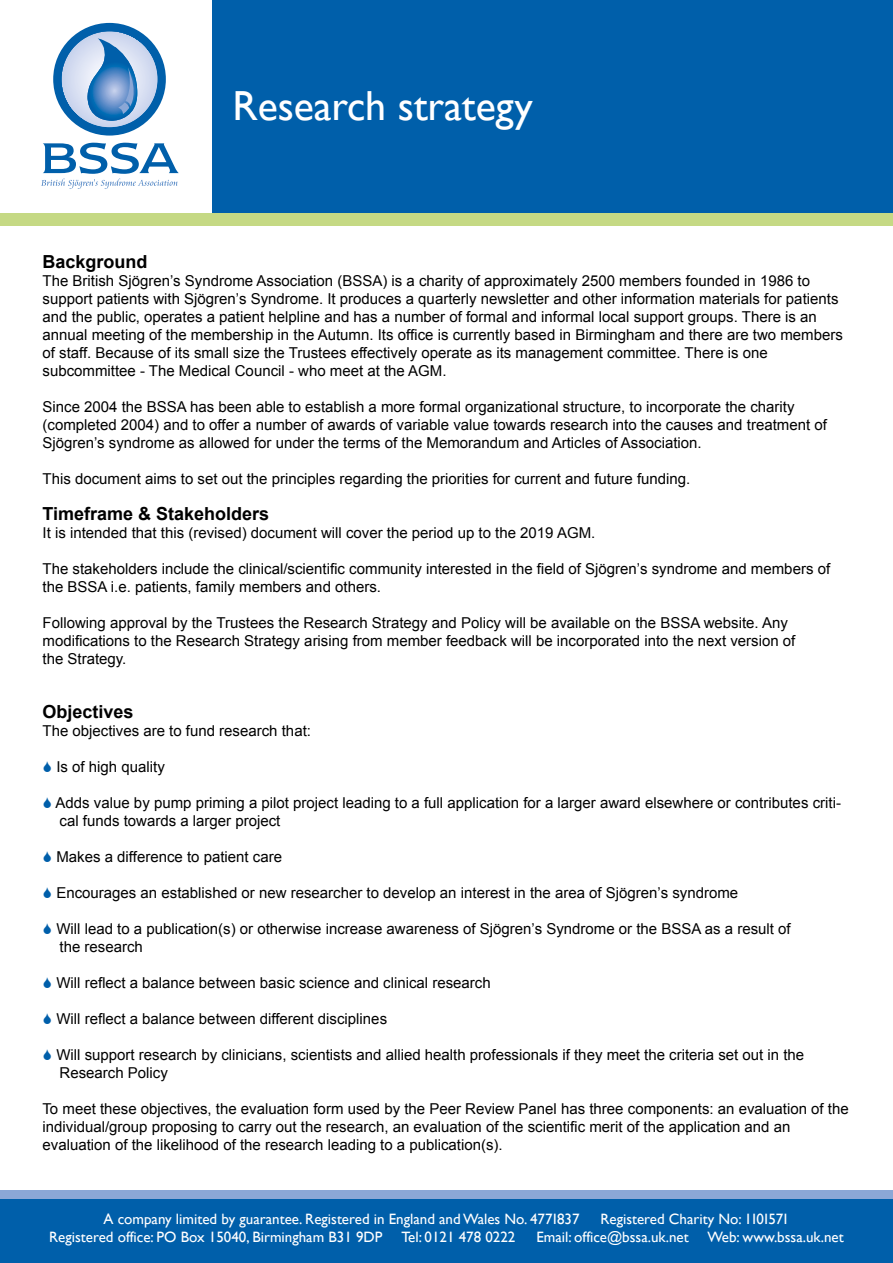
<style>
.page{position:relative;width:893px;height:1263px;background:#fff}
.page>*{position:absolute;margin:0;border:0;box-sizing:border-box;transform-origin:0 0}
.t1{font:42px "Gill Sans";letter-spacing:-.005em;color:#fff}
.t2{font:700 18px "Arial";color:#000}
.t3{font:15px/18px "Arial";color:#000}
.t4{font:15px "Gill Sans";color:#fff}
</style>
<div class="page">
<div style="left:53px;top:23px;width:113px;height:113px;background:#005faa;border-radius:50%"></div>
<svg style="left:62px;top:31px;width:95px;height:96px;background:#cfd9ef"></svg>
<svg style="left:87px;top:38px;width:52px;height:83px"></svg>
<svg style="left:118px;top:103px;width:11px;height:11px"></svg>
<svg style="left:41px;top:143px;width:138px;height:46px"></svg>
<div style="left:213px;top:0;width:680px;height:213px;background:#005faa"></div>
<div style="left:0;top:213px;width:893px;height:12px;background:#c5d984"></div>
<div style="left:0;top:1199px;width:893px;height:64px;background:#005faa"></div>
<div style="left:0;top:1191px;width:893px;height:8px;background:#8ba7d6"></div>
<h1 class="t1" style="left:232px;top:81px;width:302px">Research strategy</h1>
<p class="t2" style="left:43px;top:250px;width:107px">Background</p>
<p class="t3" style="left:43px;top:272px;width:802px">The British Sjögren’s Syndrome Association (BSSA) is a charity of approximately 2500 members founded in 1986 to support patients with Sjögren’s Syndrome. It produces a quarterly newsletter and other information materials for patients and the public, operates a patient helpline and has a number of formal and informal local support groups. There is an annual meeting of the membership in the Autumn. Its office is currently based in Birmingham and there are two members of staff. Because of its small size the Trustees effectively operate as its management committee. There is one subcommittee - The Medical Council - who meet at the AGM.</p>
<p class="t3" style="left:43px;top:398px;width:786px">Since 2004 the BSSA has been able to establish a more formal organizational structure, to incorporate the charity (completed 2004) and to offer a number of awards of variable value towards research into the causes and treatment of<br>Sjögren’s syndrome as allowed for under the terms of the Memorandum and Articles of Association.</p>
<p class="t3" style="left:43px;top:470px;width:649px">This document aims to set out the principles regarding the priorities for current and future funding.</p>
<p class="t2" style="left:43px;top:502px;width:228px">Timeframe &amp; Stakeholders</p>
<p class="t3" style="left:43px;top:524px;width:554px">It is intended that this (revised) document will cover the period up to the 2019 AGM.</p>
<p class="t3" style="left:43px;top:560px;width:789px">The stakeholders include the clinical/scientific community interested in the field of Sjögren’s syndrome and members of the BSSA i.e. patients, family members and others.</p>
<p class="t3" style="left:43px;top:614px;width:754px">Following approval by the Trustees the Research Strategy and Policy will be available on the BSSA website. Any modifications to the Research Strategy arising from member feedback will be incorporated into the next version of the Strategy.</p>
<p class="t2" style="left:43px;top:700px;width:93px">Objectives</p>
<p class="t3" style="left:43px;top:722px;width:270px">The objectives are to fund research that:</p>
<p class="t3" style="left:56px;top:758px;width:110px">Is of high quality</p>
<p class="t3" style="left:56px;top:794px;width:787px">Adds value by pump priming a pilot project leading to a full application for a larger award elsewhere or contributes criti&shy;cal funds towards a larger project</p>
<p class="t3" style="left:56px;top:848px;width:227px">Makes a difference to patient care</p>
<p class="t3" style="left:56px;top:884px;width:683px">Encourages an established or new researcher to develop an interest in the area of Sjögren’s syndrome</p>
<p class="t3" style="left:56px;top:920px;width:736px">Will lead to a publication(s) or otherwise increase awareness of Sjögren’s Syndrome or the BSSA as a result of the research</p>
<p class="t3" style="left:56px;top:974px;width:436px">Will reflect a balance between basic science and clinical research</p>
<p class="t3" style="left:56px;top:1010px;width:332px">Will reflect a balance between different disciplines</p>
<p class="t3" style="left:56px;top:1046px;width:749px">Will support research by clinicians, scientists and allied health professionals if they meet the criteria set out in the<br>Research Policy</p>
<p class="t3" style="left:42px;top:1100px;width:808px">To meet these objectives, the evaluation form used by the Peer Review Panel has three components: an evaluation of the individual/group proposing to carry out the research, an evaluation of the scientific merit of the application and an evaluation of the likelihood of the research leading to a publication(s).</p>
<p class="t4" style="left:104px;top:1210px;width:477px">A company limited by guarantee. Registered in England and Wales No. 4771837</p>
<p class="t4" style="left:600px;top:1210px;width:190px">Registered Charity No: 1101571</p>
<p class="t4" style="left:49px;top:1228px;width:335px">Registered office: PO Box 15040, Birmingham B31 9DP</p>
<p class="t4" style="left:401px;top:1228px;width:116px">Tel: 0121 478 0222</p>
<p class="t4" style="left:536px;top:1228px;width:154px">Email: office@bssa.uk.net</p>
<p class="t4" style="left:708px;top:1228px;width:138px">Web: www.bssa.uk.net</p>
</div>
